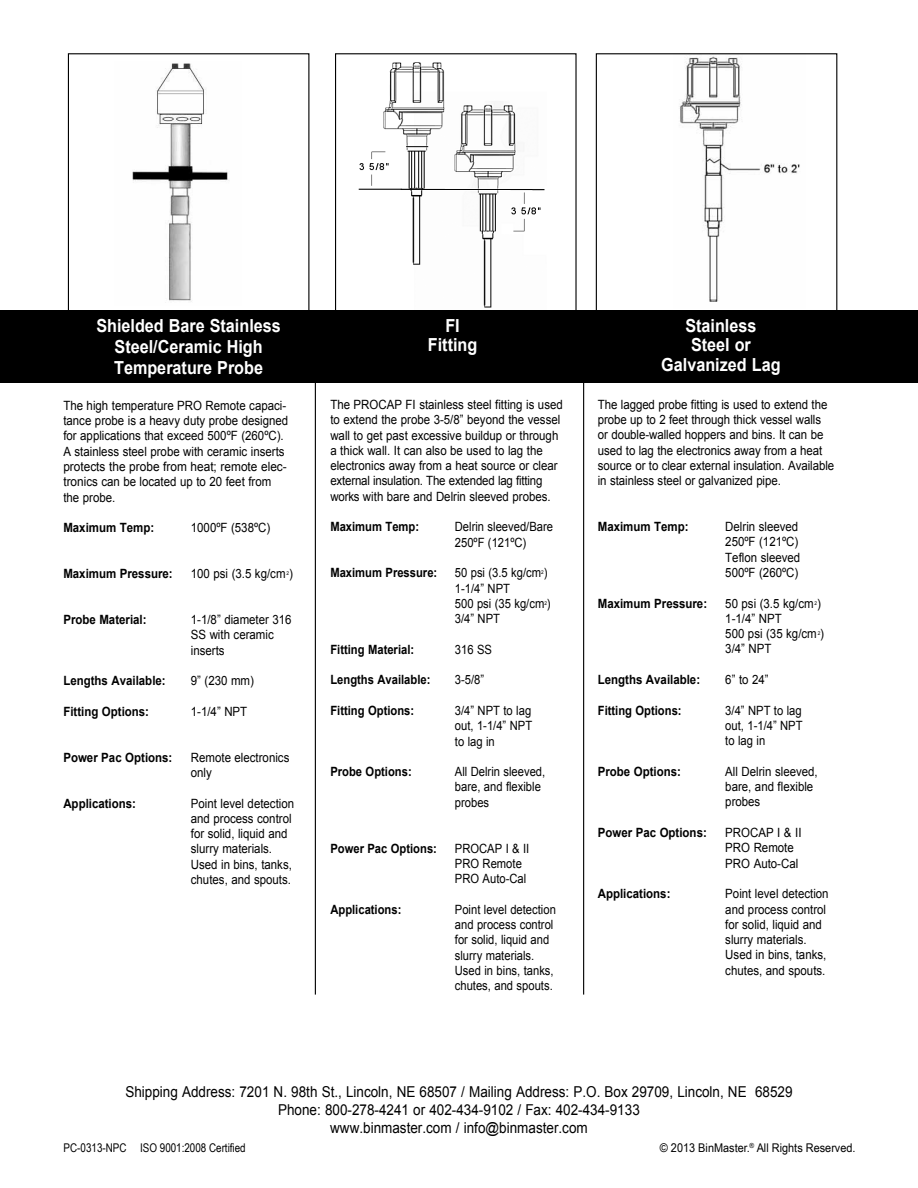
<style>
.page{position:relative;width:918px;height:1188px;background:#fff}
.page>*{position:absolute;margin:0;border:0;box-sizing:border-box;transform-origin:0 0}
.t1{font:700 18px/19.5px "Arial";color:#fff;text-align:center;scale:.9 1}
.t2{font:15px/18px "Arial";color:#000;text-align:center;scale:.9 1}
.t3{font:12.75px/15.3px "Arial";color:#000;scale:.9 1}
.t4{font:12.75px/15.3px "Arial";color:#000;scale:.88 1}
.t5{font:700 12.75px "Arial";color:#000;scale:.9 1}
.t6{font:700 12.75px "Arial";color:#000;scale:.88 1}
.t7{font:12px "Arial Narrow";color:#000;scale:1.11 1}
.t8{font:12px "Arial Narrow";color:#000}
.t9{font:5.25px "Arial";color:#000;scale:.9 1}
</style>
<div class="page">
<img style="left:132px;top:63px;width:96px;height:239px">
<img style="left:355px;top:62px;width:191px;height:249px">
<img style="left:679px;top:56px;width:121px;height:246px">
<div style="left:68px;top:53px;width:241px;height:266px;border:1px solid #000"></div>
<div style="left:596px;top:53px;width:241px;height:265px;border:1px solid #000"></div>
<div style="left:335px;top:53px;width:242px;height:265px;border:1px solid #000"></div>
<hr style="left:315px;top:325px;width:1px;height:670px;background:#000">
<hr style="left:583px;top:317px;width:1px;height:678px;background:#000">
<div style="left:0;top:311px;width:918px;height:72px;background:#000"></div>
<h1 class="t1" style="left:96px;top:316px;width:207px;line-height:21px">Shielded Bare Stainless<br>Steel/Ceramic High<br>Temperature Probe</h1>
<h1 class="t1" style="left:428px;top:316px;width:56px">FI<br>Fitting</h1>
<h1 class="t1" style="left:661px;top:316px;width:134px">Stainless<br>Steel or<br>Galvanized Lag</h1>
<p class="t3" style="left:63px;top:398px;width:251px">The high temperature PRO Remote capaci&shy;tance probe is a heavy duty probe designed for applications that exceed 500ºF (260ºC).<br>A stainless steel probe with ceramic inserts protects the probe from heat; remote elec&shy;tronics can be located up to 20 feet from the probe.</p>
<p class="t5" style="left:63px;top:519px;width:102px">Maximum Temp:</p>
<p class="t3" style="left:191px;top:520px;width:90px">1000ºF (538ºC)</p>
<p class="t5" style="left:63px;top:565px;width:123px">Maximum Pressure:</p>
<p class="t3" style="left:191px;top:566px;width:115px">100 psi (3.5 kg/cm )</p>
<p class="t9" style="left:286px;top:570px;width:4px">2</p>
<p class="t5" style="left:63px;top:611px;width:94px">Probe Material:</p>
<p class="t3" style="left:191px;top:612px;width:113px">1-1/8” diameter 316<br>SS with ceramic inserts</p>
<p class="t5" style="left:63px;top:672px;width:115px">Lengths Available:</p>
<p class="t3" style="left:191px;top:673px;width:72px">9” (230 mm)</p>
<p class="t5" style="left:63px;top:703px;width:97px">Fitting Options:</p>
<p class="t3" style="left:191px;top:704px;width:64px">1-1/4” NPT</p>
<p class="t5" style="left:63px;top:749px;width:123px">Power Pac Options:</p>
<p class="t3" style="left:191px;top:750px;width:111px">Remote electronics only</p>
<p class="t5" style="left:63px;top:795px;width:82px">Applications:</p>
<p class="t3" style="left:191px;top:796px;width:116px">Point level detection and process control for solid, liquid and slurry materials.<br>Used in bins, tanks, chutes, and spouts.</p>
<p class="t3" style="left:330px;top:397px;width:260px">The PROCAP FI stainless steel fitting is used to extend the probe 3-5/8” beyond the vessel wall to get past excessive buildup or through a thick wall. It can also be used to lag the electronics away from a heat source or clear external insulation. The extended lag fitting works with bare and Delrin sleeved probes.</p>
<p class="t6" style="left:330px;top:518px;width:102px">Maximum Temp:</p>
<p class="t4" style="left:455px;top:519px;width:113px">Delrin sleeved/Bare<br>250ºF (121ºC)</p>
<p class="t6" style="left:330px;top:564px;width:123px">Maximum Pressure:</p>
<p class="t4" style="left:455px;top:565px;width:107px">50 psi (3.5 kg/cm )</p>
<p class="t9" style="left:541px;top:569px;width:4px">2</p>
<p class="t4" style="left:455px;top:581px;width:110px">1-1/4” NPT<br>500 psi (35 kg/cm )</p>
<p class="t9" style="left:544px;top:600px;width:4px">2</p>
<p class="t4" style="left:455px;top:611px;width:53px">3/4” NPT</p>
<p class="t6" style="left:330px;top:641px;width:97px">Fitting Material:</p>
<p class="t4" style="left:455px;top:642px;width:44px">316 SS</p>
<p class="t6" style="left:330px;top:671px;width:115px">Lengths Available:</p>
<p class="t4" style="left:455px;top:672px;width:35px">3-5/8”</p>
<p class="t6" style="left:330px;top:702px;width:97px">Fitting Options:</p>
<p class="t4" style="left:455px;top:703px;width:89px;text-align:justify">3/4” NPT to lag out, 1-1/4” NPT to lag in</p>
<p class="t6" style="left:330px;top:763px;width:94px">Probe Options:</p>
<p class="t4" style="left:455px;top:764px;width:104px">All Delrin sleeved, bare, and flexible probes</p>
<p class="t6" style="left:330px;top:840px;width:123px">Power Pac Options:</p>
<p class="t4" style="left:455px;top:841px;width:86px">PROCAP I &amp; II<br>PRO Remote<br>PRO Auto-Cal</p>
<p class="t6" style="left:330px;top:901px;width:82px">Applications:</p>
<p class="t4" style="left:455px;top:902px;width:116px">Point level detection and process control for solid, liquid and slurry materials.<br>Used in bins, tanks, chutes, and spouts.</p>
<p class="t3" style="left:598px;top:397px;width:264px">The lagged probe fitting is used to extend the probe up to 2 feet through thick vessel walls or double-walled hoppers and bins. It can be used to lag the electronics away from a heat source or to clear external insulation. Available in stainless steel or galvanized pipe.</p>
<p class="t5" style="left:598px;top:518px;width:102px">Maximum Temp:</p>
<p class="t3" style="left:725px;top:519px;width:85px">Delrin sleeved<br>250ºF (121ºC)<br>Teflon sleeved<br>500ºF (260ºC)</p>
<p class="t5" style="left:598px;top:595px;width:123px">Maximum Pressure:</p>
<p class="t3" style="left:725px;top:596px;width:108px">50 psi (3.5 kg/cm )</p>
<p class="t9" style="left:815px;top:599px;width:4px">2</p>
<p class="t3" style="left:725px;top:611px;width:111px">1-1/4” NPT<br>500 psi (35 kg/cm )</p>
<p class="t9" style="left:818px;top:630px;width:4px">2</p>
<p class="t3" style="left:725px;top:641px;width:53px">3/4” NPT</p>
<p class="t5" style="left:598px;top:671px;width:115px">Lengths Available:</p>
<p class="t3" style="left:725px;top:672px;width:50px">6” to 24”</p>
<p class="t6" style="left:598px;top:702px;width:97px">Fitting Options:</p>
<p class="t4" style="left:725px;top:703px;width:89px;text-align:justify">3/4” NPT to lag out, 1-1/4” NPT to lag in</p>
<p class="t5" style="left:598px;top:763px;width:94px">Probe Options:</p>
<p class="t3" style="left:725px;top:764px;width:104px">All Delrin sleeved, bare, and flexible probes</p>
<p class="t5" style="left:598px;top:824px;width:123px">Power Pac Options:</p>
<p class="t3" style="left:725px;top:825px;width:86px">PROCAP I &amp; II<br>PRO Remote<br>PRO Auto-Cal</p>
<p class="t5" style="left:598px;top:885px;width:82px">Applications:</p>
<p class="t3" style="left:725px;top:886px;width:116px">Point level detection and process control for solid, liquid and slurry materials.<br>Used in bins, tanks, chutes, and spouts.</p>
<p class="t2" style="left:125px;top:1083px;width:743px">Shipping Address: 7201 N. 98th St., Lincoln, NE 68507 / Mailing Address: P.O. Box 29709, Lincoln, NE 68529<br>Phone: 800-278-4241 or 402-434-9102 / Fax: 402-434-9133<br>www.binmaster.com / info@binmaster.com</p>
<p class="t8" style="left:64px;top:1139px;width:184px">PC-0313-NPC ISO 9001:2008 Certified</p>
<p class="t7" style="left:660px;top:1139px;width:178px">© 2013 BinMaster.<sup>®</sup> All Rights Reserved.</p>
</div>
